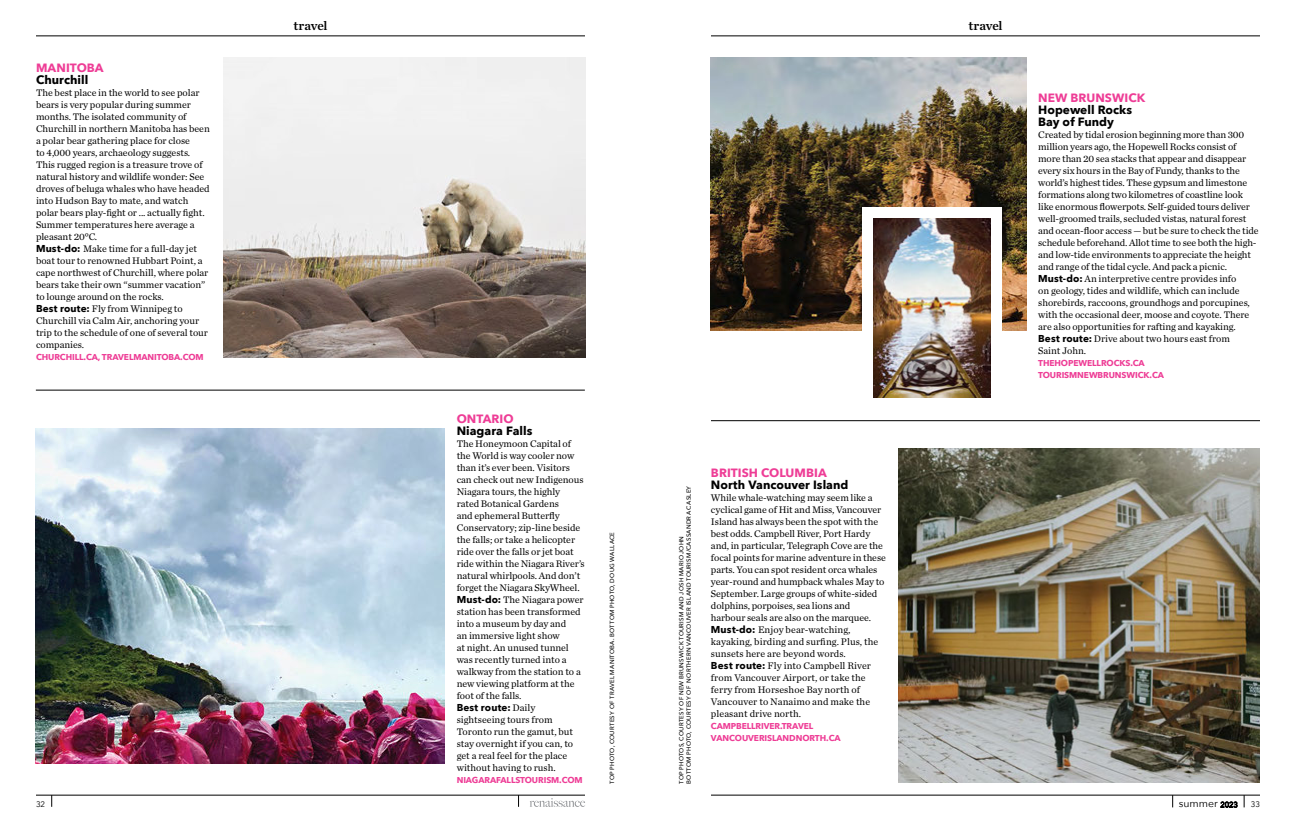
<style>
.page{position:relative;width:1296px;height:828px;background:#fff}
.page>*{position:absolute;margin:0;border:0;box-sizing:border-box;transform-origin:0 0}
.t1{font:13px "Chronicle Text G1 Semi";letter-spacing:-.01em;color:#000}
.Body_Copy_-_No_Inden{font:700 12px "Avenir Next";letter-spacing:.005em;color:#000}
.Body_Copy_-_No_Inden-2{font:700 12px "Avenir Next";letter-spacing:.005em;color:#ee3d96}
.t2{font:10.5px "Avenir Next";color:#000}
.Body_Copy_-_No_Inden-3{font:10px/12px "Chronicle Text G1";letter-spacing:-.005em;color:#000}
.Body_Copy_-_No_Inden-4{font:700 8.5px/12px "Avenir Next";letter-spacing:-.01em;color:#ee3d96}
.t3{font:8px "Avenir Next";color:#000}
.Gutter_Credit{font:500 6px "Avenir Next";letter-spacing:.04em;color:#000}
.s1{font-family:"Avenir Next";font-weight:700}
.s2{font-size:7.5px}
</style>
<div class="page">
<img style="left:223px;top:57px;width:362px;height:301px">
<hr style="left:36px;top:390px;width:549px;height:1px;background:#000">
<img style="left:36px;top:428px;width:409px;height:335px">
<img style="left:711px;top:57px;width:315px;height:274px">
<div style="left:862px;top:208px;width:139px;height:200px;background:#fff"></div>
<img style="left:873px;top:219px;width:117px;height:178px">
<hr style="left:711px;top:421px;width:549px;height:1px;background:#000">
<img style="left:898px;top:448px;width:362px;height:334px">
<hr style="left:711px;top:795px;width:549px;height:1px;background:#000">
<hr style="left:36px;top:795px;width:549px;height:1px;background:#000">
<svg style="left:518px;top:795px;width:1px;height:12px"></svg>
<svg style="left:52px;top:795px;width:1px;height:12px"></svg>
<svg style="left:1244px;top:795px;width:1px;height:12px"></svg>
<svg style="left:1173px;top:795px;width:1px;height:12px"></svg>
<hr style="left:711px;top:36px;width:549px;height:1px;background:#000">
<hr style="left:36px;top:36px;width:549px;height:1px;background:#000">
<svg style="left:530px;top:798px;width:55px;height:9px"></svg>
<p class="Body_Copy_-_No_Inden-2" style="left:36px;top:57px;width:69px">MANITOBA</p>
<p class="Body_Copy_-_No_Inden" style="left:36px;top:69px;width:54px">Churchill</p>
<p class="Body_Copy_-_No_Inden-3" style="left:36px;top:86px;width:175px">The best place in the world to see polar bears is very popular during summer months. The isolated community of Churchill in northern Manitoba has been a polar bear gathering place for close<br>to 4,000 years, archaeology suggests.<br>This rugged region is a treasure trove of natural history and wildlife wonder: See droves of beluga whales who have headed into Hudson Bay to mate, and watch polar bears play-fight or ... actually fight.<br>Summer temperatures here average a pleasant 20°C.</p>
<p class="Body_Copy_-_No_Inden-3" style="left:36px;top:242px;width:174px"><span class="s1">Must-do:</span> Make time for a full-day jet boat tour to renowned Hubbart Point, a cape northwest of Churchill, where polar bears take their own “summer vacation” to lounge around on the rocks.</p>
<p class="Body_Copy_-_No_Inden-3" style="left:36px;top:302px;width:174px"><span class="s1">Best route:</span> Fly from Winnipeg to<br>Churchill via Calm Air, anchoring your trip to the schedule of one of several tour companies.</p>
<p class="Body_Copy_-_No_Inden-4" style="left:36px;top:351px;width:169px">CHURCHILL.CA, TRAVELMANITOBA.COM</p>
<h1 class="t1" style="left:293px;top:15px;width:36px">travel</h1>
<p class="t3" style="left:36px;top:798px;width:11px">32</p>
<p class="Body_Copy_-_No_Inden-2" style="left:457px;top:408px;width:58px">ONTARIO</p>
<p class="Body_Copy_-_No_Inden" style="left:457px;top:420px;width:77px">Niagara Falls</p>
<p class="Body_Copy_-_No_Inden-3" style="left:457px;top:437px;width:130px">The Honeymoon Capital of the World is way cooler now than it’s ever been. Visitors can check out new Indigenous<br>Niagara tours, the highly rated Botanical Gardens<br>and ephemeral Butterfly<br>Conservatory; zip-line beside the falls; or take a helicopter ride over the falls or jet boat ride within the Niagara River’s natural whirlpools. And don’t forget the Niagara SkyWheel.</p>
<p class="Body_Copy_-_No_Inden-3" style="left:457px;top:593px;width:128px"><span class="s1">Must-do:</span> The Niagara power station has been transformed into a museum by day and<br>an immersive light show<br>at night. An unused tunnel was recently turned into a walkway from the station to a new viewing platform at the foot of the falls.</p>
<p class="Body_Copy_-_No_Inden-3" style="left:457px;top:701px;width:118px"><span class="s1">Best route:</span> Daily sightseeing tours from<br>Toronto run the gamut, but stay overnight if you can, to get a real feel for the place without having to rush.</p>
<p class="Body_Copy_-_No_Inden-4" style="left:457px;top:774px;width:128px">NIAGARAFALLSTOURISM.COM</p>
<p class="Gutter_Credit" style="left:607px;top:784px;width:253px;rotate:-90deg">TOP PHOTO, COURTESY OF TRAVEL MANITOBA. BOTTOM PHOTO, DOUG WALLACE</p>
<p class="Gutter_Credit" style="left:684px;top:784px;width:299px;rotate:-90deg">BOTTOM PHOTO, COURTESY OF NORTHERN VANCOUVER ISLAND TOURISM/CASSANDRA CASLEY</p>
<p class="Gutter_Credit" style="left:676px;top:784px;width:249px;rotate:-90deg">TOP PHOTOS, COURTESY OF NEW BRUNSWICK TOURISM AND JOSH MARIO JOHN</p>
<p class="Body_Copy_-_No_Inden-2" style="left:711px;top:462px;width:117px">BRITISH COLUMBIA</p>
<p class="Body_Copy_-_No_Inden" style="left:711px;top:474px;width:139px">North Vancouver Island</p>
<p class="Body_Copy_-_No_Inden-3" style="left:711px;top:491px;width:177px">While whale-watching may seem like a cyclical game of Hit and Miss, Vancouver Island has always been the spot with the best odds. Campbell River, Port Hardy and, in particular, Telegraph Cove are the focal points for marine adventure in these parts. You can spot resident orca whales year-round and humpback whales May to September. Large groups of white-sided dolphins, porpoises, sea lions and harbour seals are also on the marquee.</p>
<p class="Body_Copy_-_No_Inden-3" style="left:711px;top:623px;width:169px"><span class="s1">Must-do:</span> Enjoy bear-watching, kayaking, birding and surfing. Plus, the sunsets here are beyond words.</p>
<p class="Body_Copy_-_No_Inden-3" style="left:711px;top:659px;width:162px"><span class="s1">Best route:</span> Fly into Campbell River from Vancouver Airport, or take the ferry from Horseshoe Bay north of<br>Vancouver to Nanaimo and make the pleasant drive north.</p>
<p class="Body_Copy_-_No_Inden-4" style="left:711px;top:720px;width:131px">CAMPBELLRIVER.TRAVEL<br>VANCOUVERISLANDNORTH.CA</p>
<h1 class="t1" style="left:968px;top:15px;width:36px">travel</h1>
<p class="Body_Copy_-_No_Inden-2" style="left:1038px;top:87px;width:109px">NEW BRUNSWICK</p>
<p class="Body_Copy_-_No_Inden" style="left:1038px;top:99px;width:96px">Hopewell Rocks</p>
<p class="Body_Copy_-_No_Inden" style="left:1038px;top:111px;width:77px">Bay of Fundy</p>
<p class="Body_Copy_-_No_Inden-3" style="left:1038px;top:128px;width:222px">Created by tidal erosion beginning more than 300 million years ago, the Hopewell Rocks consist of more than 20 sea stacks that appear and disappear every six hours in the Bay of Fundy, thanks to the world’s highest tides. These gypsum and limestone formations along two kilometres of coastline look like enormous flowerpots. Self-guided tours deliver well-groomed trails, secluded vistas, natural forest and ocean-floor access — but be sure to check the tide schedule beforehand. Allot time to see both the high&shy;and low-tide environments to appreciate the height and range of the tidal cycle. And pack a picnic.</p>
<p class="Body_Copy_-_No_Inden-3" style="left:1038px;top:272px;width:213px"><span class="s1">Must-do:</span> An interpretive centre provides info on geology, tides and wildlife, which can include shorebirds, raccoons, groundhogs and porcupines, with the occasional deer, moose and coyote. There are also opportunities for rafting and kayaking.</p>
<p class="Body_Copy_-_No_Inden-3" style="left:1038px;top:332px;width:193px"><span class="s1">Best route:</span> Drive about two hours east from<br>Saint John.</p>
<p class="Body_Copy_-_No_Inden-4" style="left:1038px;top:357px;width:108px">THEHOPEWELLROCKS.CA</p>
<p class="Body_Copy_-_No_Inden-4" style="left:1038px;top:369px;width:127px">TOURISMNEWBRUNSWICK.CA</p>
<p class="t2" style="left:1179px;top:795px;width:61px">summer <span class="s2">2023</span></p>
<p class="t3" style="left:1251px;top:798px;width:11px">33</p>
</div>
